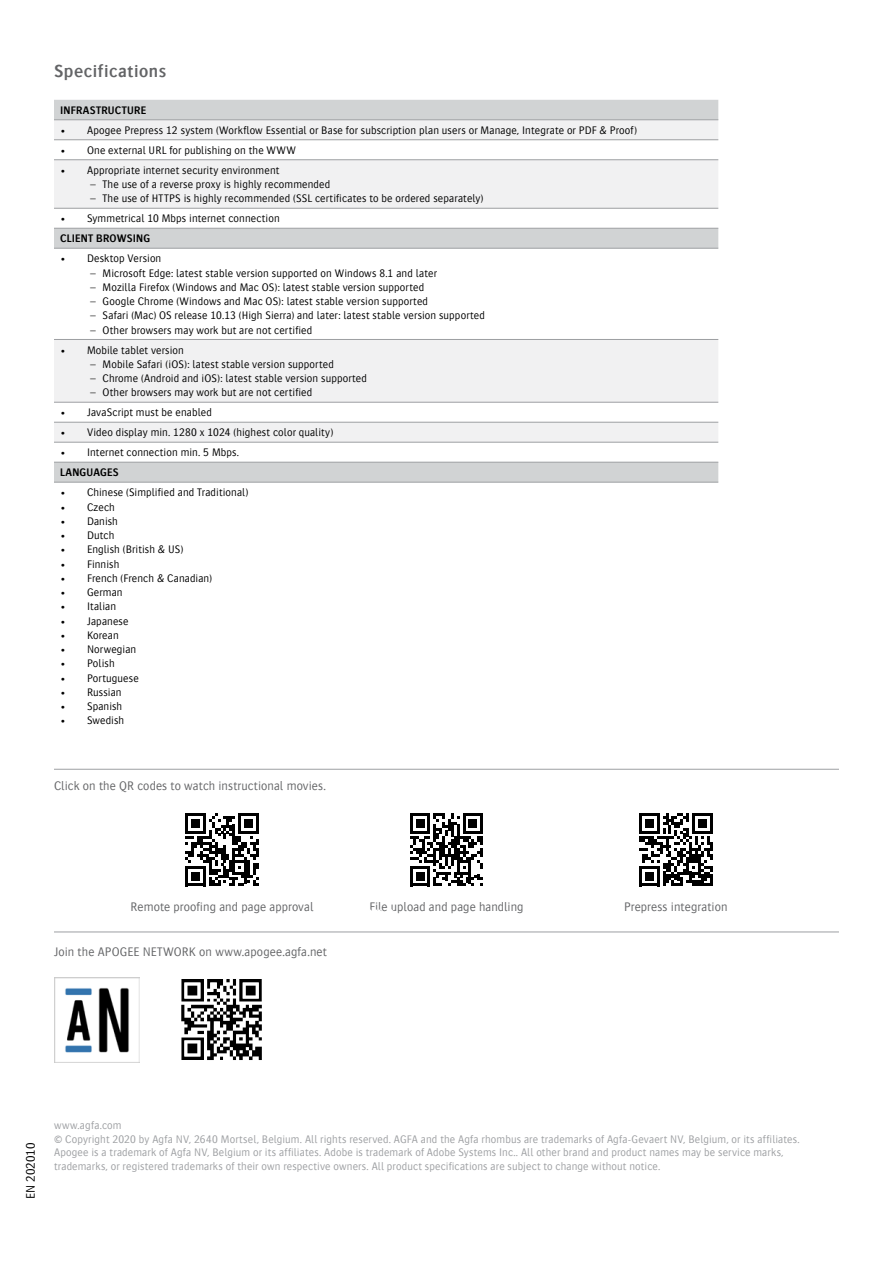
<style>
.page{position:relative;width:893px;height:1263px;background:#fff}
.page>*{position:absolute;margin:0;border:0;box-sizing:border-box;transform-origin:0 0}
.t1{font:600 18px "Bosis For Agfa";letter-spacing:.03em;color:#636466}
.t2{font:300 12.75px "Bosis For Agfa";letter-spacing:.01em;color:#636466}
.t3{font:300 12.75px "Bosis For Agfa";letter-spacing:.005em;color:#000}
.t4{font:300 11.25px/14.2px "Bosis For Agfa";letter-spacing:.01em;color:#000}
.t5{font:300 11.25px/13.5px "Bosis For Agfa";letter-spacing:.015em;color:#9d9fa2}
.t6{font:600 11.25px "Bosis For Agfa";letter-spacing:.02em;color:#000}
</style>
<div class="page">
<svg style="left:54px;top:100px;width:664px;height:382px;fill:#d1d3d4"></svg>
<svg style="left:54px;top:121px;width:664px;height:321px;fill:#f1f1f2"></svg>
<hr style="left:54px;top:139px;width:664px;height:1px;background:#9d9fa2">
<hr style="left:54px;top:159px;width:664px;height:1px;background:#9d9fa2">
<hr style="left:54px;top:208px;width:664px;height:1px;background:#9d9fa2">
<hr style="left:54px;top:228px;width:664px;height:1px;background:#9d9fa2">
<hr style="left:54px;top:248px;width:664px;height:1px;background:#9d9fa2">
<hr style="left:54px;top:339px;width:664px;height:1px;background:#9d9fa2">
<hr style="left:54px;top:402px;width:664px;height:1px;background:#9d9fa2">
<hr style="left:54px;top:422px;width:664px;height:1px;background:#9d9fa2">
<hr style="left:54px;top:462px;width:664px;height:1px;background:#9d9fa2">
<hr style="left:54px;top:120px;width:664px;height:1px;background:#9d9fa2">
<hr style="left:54px;top:482px;width:664px;height:1px;background:#9d9fa2">
<hr style="left:54px;top:442px;width:664px;height:1px;background:#9d9fa2">
<svg style="left:185px;top:813px;width:74px;height:73px"></svg>
<svg style="left:410px;top:813px;width:73px;height:73px"></svg>
<svg style="left:639px;top:813px;width:73px;height:73px"></svg>
<hr style="left:54px;top:769px;width:785px;height:1px;background:#9d9fa2">
<svg style="left:181px;top:979px;width:81px;height:81px"></svg>
<img style="left:54px;top:977px;width:85px;height:85px">
<hr style="left:54px;top:931px;width:785px;height:1px;background:#9d9fa2">
<h1 class="t1" style="left:54px;top:61px;width:114px">Specifications</h1>
<p class="t6" style="left:60px;top:104px;width:88px">INFRASTRUCTURE</p>
<p class="t4" style="left:60px;top:123px;width:578px">• Apogee Prepress 12 system (Workflow Essential or Base for subscription plan users or Manage, Integrate or PDF &amp; Proof)</p>
<p class="t4" style="left:60px;top:143px;width:237px">• One external URL for publishing on the WWW</p>
<p class="t4" style="left:90px;top:163px;width:395px;text-indent:-30px">• Appropriate internet security environment<br>− The use of a reverse proxy is highly recommended<br>− The use of HTTPS is highly recommended (SSL certificates to be ordered separately)</p>
<p class="t4" style="left:60px;top:211px;width:221px">• Symmetrical 10 Mbps internet connection</p>
<p class="t6" style="left:60px;top:232px;width:92px">CLIENT BROWSING</p>
<p class="t4" style="left:90px;top:251px;width:397px;text-indent:-30px">• Desktop Version<br>− Microsoft Edge: latest stable version supported on Windows 8.1 and later<br>− Mozilla Firefox (Windows and Mac OS): latest stable version supported<br>− Google Chrome (Windows and Mac OS): latest stable version supported<br>− Safari (Mac) OS release 10.13 (High Sierra) and later: latest stable version supported − Other browsers may work but are not certified</p>
<p class="t4" style="left:90px;top:343px;width:279px;text-indent:-30px">• Mobile tablet version<br>− Mobile Safari (iOS): latest stable version supported<br>− Chrome (Android and iOS): latest stable version supported − Other browsers may work but are not certified</p>
<p class="t4" style="left:60px;top:405px;width:153px">• JavaScript must be enabled</p>
<p class="t4" style="left:60px;top:425px;width:275px">• Video display min. 1280 x 1024 (highest color quality)</p>
<p class="t4" style="left:60px;top:445px;width:181px">• Internet connection min. 5 Mbps.</p>
<p class="t6" style="left:60px;top:466px;width:60px">LANGUAGES</p>
<p class="t4" style="left:60px;top:485px;width:190px">• Chinese (Simplified and Traditional)</p>
<p class="t4" style="left:60px;top:499px;width:56px">• Czech</p>
<p class="t4" style="left:60px;top:514px;width:59px">• Danish</p>
<p class="t4" style="left:60px;top:528px;width:56px">• Dutch</p>
<p class="t4" style="left:60px;top:542px;width:125px">• English (British &amp; US)</p>
<p class="t4" style="left:60px;top:557px;width:61px">• Finnish</p>
<p class="t4" style="left:60px;top:571px;width:154px">• French (French &amp; Canadian)</p>
<p class="t4" style="left:60px;top:585px;width:64px">• German</p>
<p class="t4" style="left:60px;top:599px;width:58px">• Italian</p>
<p class="t4" style="left:60px;top:614px;width:70px">• Japanese</p>
<p class="t4" style="left:60px;top:628px;width:60px">• Korean</p>
<p class="t4" style="left:60px;top:642px;width:78px">• Norwegian</p>
<p class="t4" style="left:60px;top:656px;width:56px">• Polish</p>
<p class="t4" style="left:60px;top:671px;width:80px">• Portuguese</p>
<p class="t4" style="left:60px;top:685px;width:63px">• Russian</p>
<p class="t4" style="left:60px;top:699px;width:64px">• Spanish</p>
<p class="t4" style="left:60px;top:713px;width:66px">• Swedish</p>
<p class="t2" style="left:54px;top:779px;width:273px">Click on the QR codes to watch instructional movies.</p>
<p class="t2" style="left:131px;top:900px;width:184px">Remote proofing and page approval</p>
<p class="t2" style="left:369px;top:900px;width:156px">File upload and page handling</p>
<p class="t2" style="left:624px;top:900px;width:105px">Prepress integration</p>
<p class="t2" style="left:54px;top:945px;width:274px">Join the APOGEE NETWORK on www.apogee.agfa.net</p>
<p class="t3" style="left:24px;top:1199px;width:58px;rotate:-90deg">EN 202010</p>
<p class="t5" style="left:54px;top:1119px;width:747px">www.agfa.com<br>© Copyright 2020 by Agfa NV, 2640 Mortsel, Belgium. All rights reserved. AGFA and the Agfa rhombus are trademarks of Agfa-Gevaert NV, Belgium, or its affiliates.<br>Apogee is a trademark of Agfa NV, Belgium or its affiliates. Adobe is trademark of Adobe Systems Inc.. All other brand and product names may be service marks, trademarks, or registered trademarks of their own respective owners. All product specifications are subject to change without notice.</p>
</div>
